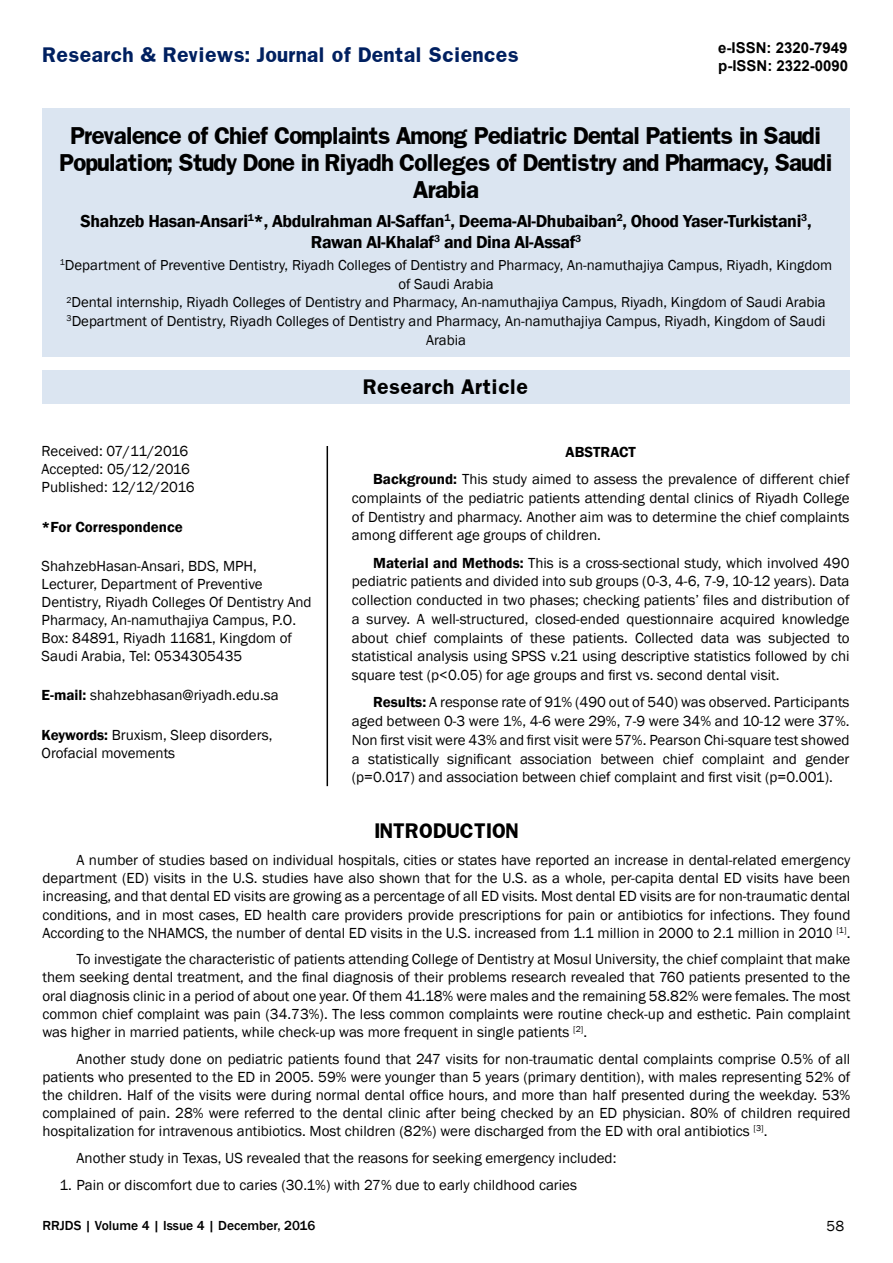
<style>
.page{position:relative;width:893px;height:1263px;background:#fff}
.page>*{position:absolute;margin:0;border:0;box-sizing:border-box;transform-origin:0 0}
.t1{font:700 20.85px/26.7px "Franklin";letter-spacing:-.06em;color:#000;text-align:center}
.t2{font:700 18px "Franklin";color:#002060}
.t3{font:700 18px "Franklin";color:#000}
.t4{font:600 17.85px/20.9px "Franklin Gothic";letter-spacing:-.02em;color:#000;text-align:center}
.t5{font:15px/18.1px "Franklin Gothic";color:#000;text-align:justify}
.t6{font:700 15px/18px "Arial";color:#000}
.t7{font:600 15px "Franklin Gothic";color:#000}
.t8{font:14.85px/18.6px "Franklin Gothic";color:#000;text-align:center}
.t9{font:500 13.5px "Franklin Gothic";color:#000}
.s1{font-weight:600}
</style>
<div class="page">
<div style="left:43px;top:109px;width:807px;height:248px;background:#dbe5f1"></div>
<div style="left:42px;top:370px;width:808px;height:33px;background:#dbe5f1"></div>
<hr style="left:327px;top:446px;width:1px;height:340px;background:#000">
<p class="t2" style="left:43px;top:43px;width:478px">Research &amp; Reviews: Journal of Dental Sciences</p>
<p class="t6" style="left:718px;top:40px;width:132px">e-ISSN: 2320-7949 p-ISSN: 2322-0090</p>
<h1 class="t1" style="left:59px;top:122px;width:775px">Prevalence of Chief Complaints Among Pediatric Dental Patients in Saudi<br>Population; Study Done in Riyadh Colleges of Dentistry and Pharmacy, Saudi<br>Arabia</h1>
<p class="t4" style="left:80px;top:211px;width:733px">Shahzeb Hasan-Ansari<sup>1</sup>*, Abdulrahman Al-Saffan<sup>1</sup>, Deema-Al-Dhubaiban<sup>2</sup>, Ohood Yaser-Turkistani<sup>3</sup>,<br>Rawan Al-Khalaf<sup>3</sup> and Dina Al-Assaf<sup>3</sup></p>
<p class="t8" style="left:60px;top:256px;width:774px"><sup>1</sup>Department of Preventive Dentistry, Riyadh Colleges of Dentistry and Pharmacy, An-namuthajiya Campus, Riyadh, Kingdom of Saudi Arabia<br><sup>2</sup>Dental internship, Riyadh Colleges of Dentistry and Pharmacy, An-namuthajiya Campus, Riyadh, Kingdom of Saudi Arabia <sup>3</sup>Department of Dentistry, Riyadh Colleges of Dentistry and Pharmacy, An-namuthajiya Campus, Riyadh, Kingdom of Saudi Arabia</p>
<p class="t3" style="left:363px;top:374px;width:166px">Research Article</p>
<p class="t5" style="left:42px;top:443px;width:154px;text-align:left">Received: 07/11/2016<br>Accepted: 05/12/2016<br>Published: 12/12/2016</p>
<p class="t7" style="left:42px;top:517px;width:143px">*For Correspondence</p>
<p class="t5" style="left:42px;top:557px;width:272px;text-align:left">ShahzebHasan-Ansari, BDS, MPH, Lecturer, Department of Preventive Dentistry, Riyadh Colleges Of Dentistry And Pharmacy, An-namuthajiya Campus, P.O.<br>Box: 84891, Riyadh 11681, Kingdom of Saudi Arabia, Tel: 0534305435</p>
<p class="t5" style="left:42px;top:686px;width:239px"><span class="s1">E-mail:</span> shahzebhasan@riyadh.edu.sa</p>
<p class="t5" style="left:42px;top:726px;width:232px"><span class="s1">Keywords:</span> Bruxism, Sleep disorders,<br>Orofacial movements</p>
<p class="t5" style="left:373px;top:439px;width:478px;line-height:27.3px;text-indent:192px"><span class="s1">ABSTRACT<br>Background:</span> This study aimed to assess the prevalence of different chief</p>
<p class="t5" style="left:352px;top:489px;width:499px;line-height:18.8px">complaints of the pediatric patients attending dental clinics of Riyadh College of Dentistry and pharmacy. Another aim was to determine the chief complaints among different age groups of children.</p>
<p class="t5" style="left:352px;top:554px;width:499px;line-height:18.8px;text-indent:21px"><span class="s1">Material and Methods:</span> This is a cross-sectional study, which involved 490 pediatric patients and divided into sub groups (0-3, 4-6, 7-9, 10-12 years). Data collection conducted in two phases; checking patients’ files and distribution of a survey. A well-structured, closed-ended questionnaire acquired knowledge about chief complaints of these patients. Collected data was subjected to statistical analysis using SPSS v.21 using descriptive statistics followed by chi square test (p&lt;0.05) for age groups and first vs. second dental visit.</p>
<p class="t5" style="left:352px;top:693px;width:499px;line-height:18.8px;text-indent:21px"><span class="s1">Results:</span> A response rate of 91% (490 out of 540) was observed. Participants aged between 0-3 were 1%, 4-6 were 29%, 7-9 were 34% and 10-12 were 37%.<br>Non first visit were 43% and first visit were 57%. Pearson Chi-square test showed a statistically significant association between chief complaint and gender (p=0.017) and association between chief complaint and first visit (p=0.001).</p>
<p class="t3" style="left:374px;top:819px;width:146px">INTRODUCTION</p>
<p class="t5" style="left:43px;top:851px;width:809px;text-indent:34px">A number of studies based on individual hospitals, cities or states have reported an increase in dental-related emergency department (ED) visits in the U.S. studies have also shown that for the U.S. as a whole, per-capita dental ED visits have been increasing, and that dental ED visits are growing as a percentage of all ED visits. Most dental ED visits are for non-traumatic dental conditions, and in most cases, ED health care providers provide prescriptions for pain or antibiotics for infections. They found According to the NHAMCS, the number of dental ED visits in the U.S. increased from 1.1 million in 2000 to 2.1 million in 2010 <sup>[1]</sup>.</p>
<p class="t5" style="left:43px;top:950px;width:809px;text-indent:34px">To investigate the characteristic of patients attending College of Dentistry at Mosul University, the chief complaint that make them seeking dental treatment, and the final diagnosis of their problems research revealed that 760 patients presented to the oral diagnosis clinic in a period of about one year. Of them 41.18% were males and the remaining 58.82% were females. The most common chief complaint was pain (34.73%). The less common complaints were routine check-up and esthetic. Pain complaint was higher in married patients, while check-up was more frequent in single patients <sup>[2]</sup>.</p>
<p class="t5" style="left:43px;top:1050px;width:809px;text-indent:34px">Another study done on pediatric patients found that 247 visits for non-traumatic dental complaints comprise 0.5% of all patients who presented to the ED in 2005. 59% were younger than 5 years (primary dentition), with males representing 52% of the children. Half of the visits were during normal dental office hours, and more than half presented during the weekday. 53% complained of pain. 28% were referred to the dental clinic after being checked by an ED physician. 80% of children required hospitalization for intravenous antibiotics. Most children (82%) were discharged from the ED with oral antibiotics <sup>[3]</sup>.</p>
<p class="t5" style="left:77px;top:1149px;width:541px">Another study in Texas, US revealed that the reasons for seeking emergency included:</p>
<p class="t5" style="left:60px;top:1176px;width:519px">1. Pain or discomfort due to caries (30.1%) with 27% due to early childhood caries</p>
<p class="t9" style="left:43px;top:1217px;width:274px">RRJDS | Volume 4 | Issue 4 | December, 2016</p>
<p class="t5" style="left:827px;top:1217px;width:19px">58</p>
</div>
